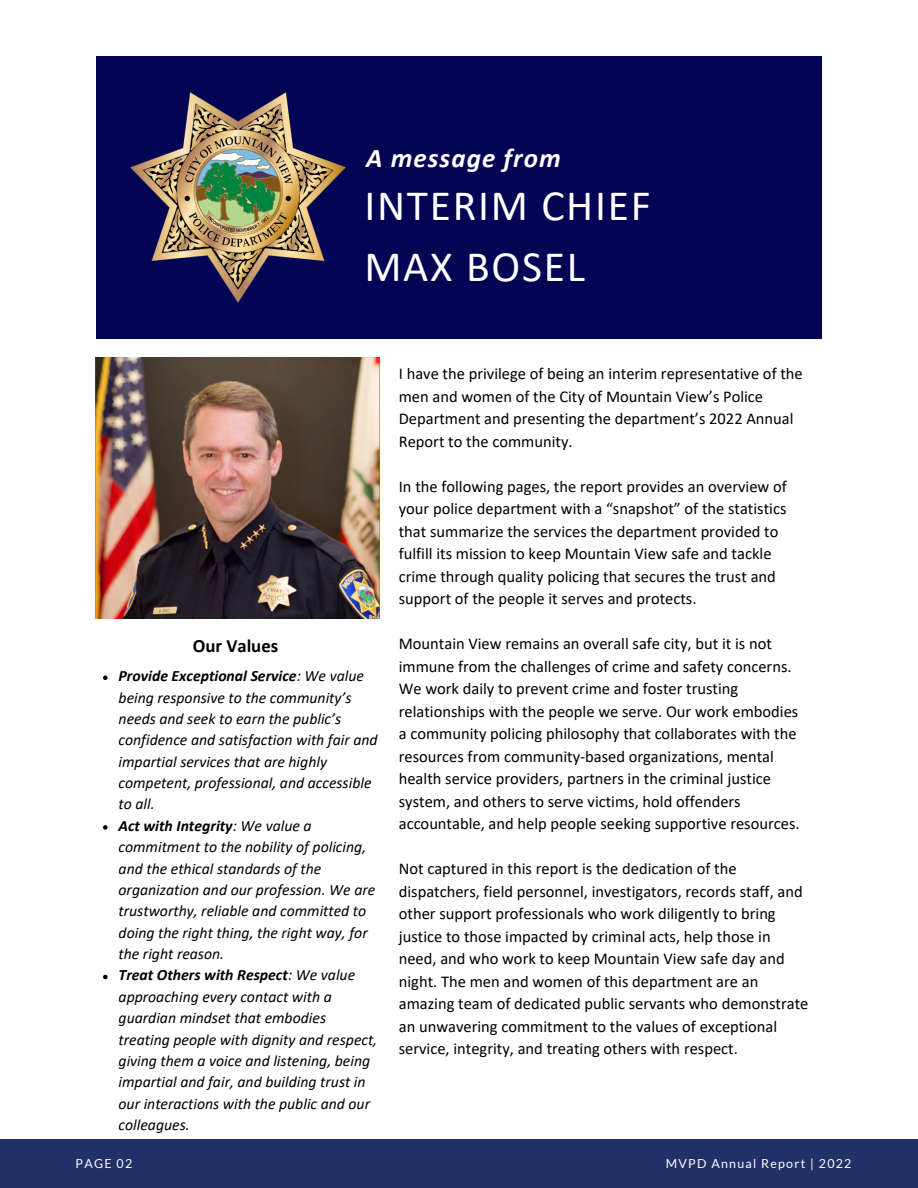
<style>
.page{position:relative;width:918px;height:1188px;background:#fff}
.page>*{position:absolute;margin:0;border:0;box-sizing:border-box;transform-origin:0 0}
.t1{font:43.5px "Calibri";letter-spacing:.04em;color:#fff}
.t2{font:italic 700 27px "Calibri";letter-spacing:.04em;color:#fff}
.t3{font:700 18.75px "Calibri";color:#000}
.t4{font:16.5px/22.5px "Calibri";color:#000}
.t5{font:italic 15.75px/21.3px "Calibri";color:#000}
.t6{font:12.45px "Lato";letter-spacing:.1em;color:#fff}
.s1{font-weight:700}
</style>
<div class="page">
<div style="left:96px;top:57px;width:726px;height:281px;background:#040455"></div>
<img style="left:96px;top:358px;width:283px;height:261px">
<img style="left:130px;top:93px;width:215px;height:209px">
<div style="left:0;top:1139px;width:918px;height:49px;background:#223068"></div>
<svg style="left:103px;top:676px;width:5px;height:4px"></svg>
<svg style="left:103px;top:825px;width:5px;height:5px"></svg>
<svg style="left:103px;top:975px;width:5px;height:4px"></svg>
<p class="t2" style="left:366px;top:147px;width:196px">A message from</p>
<p class="t1" style="left:364px;top:188px;width:288px">INTERIM CHIEF</p>
<p class="t1" style="left:364px;top:248px;width:222px">MAX BOSEL</p>
<p class="t3" style="left:193px;top:638px;width:87px">Our Values</p>
<p class="t5" style="left:119px;top:667px;width:261px"><span class="s1">Provide Exceptional Service</span>: We value being responsive to the community’s needs and seek to earn the public’s confidence and satisfaction with fair and impartial services that are highly competent, professional, and accessible to all.</p>
<p class="t5" style="left:119px;top:816px;width:258px"><span class="s1">Act with Integrity</span>: We value a commitment to the nobility of policing, and the ethical standards of the organization and our profession. We are trustworthy, reliable and committed to doing the right thing, the right way, for the right reason.</p>
<p class="t5" style="left:119px;top:966px;width:260px"><span class="s1">Treat Others with Respect</span>: We value approaching every contact with a guardian mindset that embodies treating people with dignity and respect, giving them a voice and listening, being impartial and fair, and building trust in our interactions with the public and our colleagues.</p>
<p class="t4" style="left:399px;top:364px;width:406px">I have the privilege of being an interim representative of the men and women of the City of Mountain View’s Police Department and presenting the department’s 2022 Annual Report to the community.</p>
<p class="t4" style="left:399px;top:476px;width:390px">In the following pages, the report provides an overview of your police department with a “snapshot” of the statistics that summarize the services the department provided to fulfill its mission to keep Mountain View safe and tackle crime through quality policing that secures the trust and support of the people it serves and protects.</p>
<p class="t4" style="left:399px;top:634px;width:402px">Mountain View remains an overall safe city, but it is not immune from the challenges of crime and safety concerns.<br>We work daily to prevent crime and foster trusting relationships with the people we serve. Our work embodies a community policing philosophy that collaborates with the resources from community-based organizations, mental health service providers, partners in the criminal justice system, and others to serve victims, hold offenders accountable, and help people seeking supportive resources.</p>
<p class="t4" style="left:399px;top:859px;width:411px">Not captured in this report is the dedication of the dispatchers, field personnel, investigators, records staff, and other support professionals who work diligently to bring justice to those impacted by criminal acts, help those in need, and who work to keep Mountain View safe day and night. The men and women of this department are an amazing team of dedicated public servants who demonstrate an unwavering commitment to the values of exceptional service, integrity, and treating others with respect.</p>
<p class="t6" style="left:76px;top:1156px;width:58px">PAGE 02</p>
<p class="t6" style="left:666px;top:1156px;width:187px">MVPD Annual Report | 2022</p>
</div>
